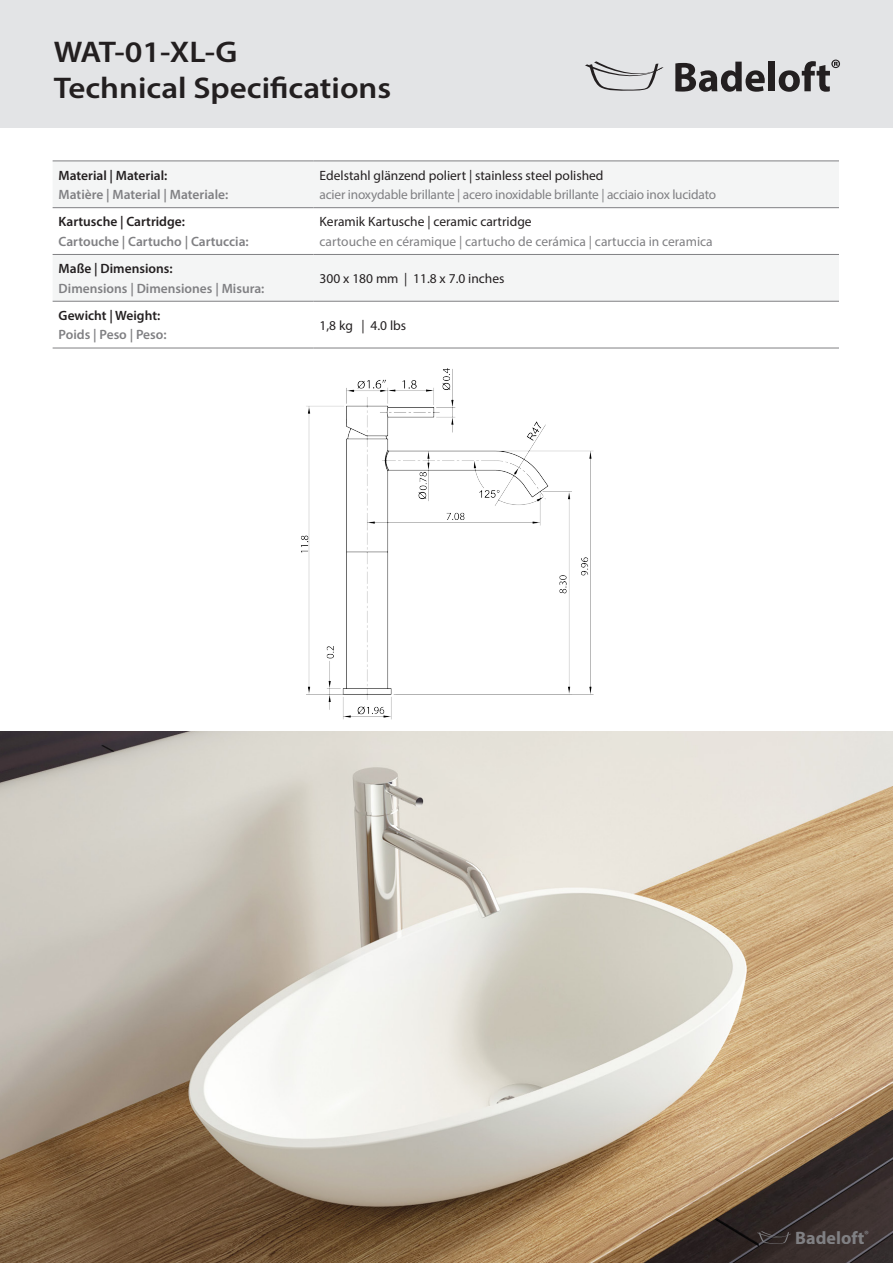
<style>
.page{position:relative;width:893px;height:1263px;background:#fff}
.page>*{position:absolute;margin:0;border:0;box-sizing:border-box;transform-origin:0 0}
.t1{font:600 30px "Myriad Pro";color:#231f20;scale:1.1 1}
.t2{font:700 18px "Myriad Pro";color:#808083}
.t3{font:13.5px "Myriad Pro";letter-spacing:-.015em;color:#808083}
.t4{font:13.5px "Myriad Pro";color:#231f20}
.t5{font:600 13.5px "Myriad Pro";color:#808083}
.t6{font:600 13.5px "Myriad Pro";color:#231f20}
</style>
<div class="page">
<div style="left:0;top:0;width:893px;height:128px;background:#e3e4e6"></div>
<svg style="left:675px;top:62px;width:90px;height:29px"></svg>
<div style="left:768px;top:62px;width:7px;height:29px;background:#231f20"></div>
<svg style="left:779px;top:60px;width:61px;height:31px"></svg>
<svg style="left:585px;top:61px;width:79px;height:30px"></svg>
<img style="left:0;top:731px;width:893px;height:532px">
<svg style="left:757px;top:1231px;width:34px;height:13px"></svg>
<div style="left:53px;top:162px;width:786px;height:45px;background:#f4f5f5"></div>
<div style="left:53px;top:255px;width:786px;height:46px;background:#f4f5f5"></div>
<hr style="left:53px;top:161px;width:261px;height:1px;background:#808083">
<hr style="left:314px;top:161px;width:525px;height:1px;background:#808083">
<hr style="left:53px;top:207px;width:261px;height:1px;background:#808083">
<hr style="left:314px;top:207px;width:525px;height:1px;background:#808083">
<hr style="left:53px;top:254px;width:261px;height:1px;background:#808083">
<hr style="left:314px;top:254px;width:525px;height:1px;background:#808083">
<hr style="left:53px;top:301px;width:261px;height:1px;background:#808083">
<hr style="left:314px;top:301px;width:525px;height:1px;background:#808083">
<hr style="left:53px;top:348px;width:261px;height:1px;background:#808083">
<hr style="left:314px;top:348px;width:525px;height:1px;background:#808083">
<img style="left:301px;top:369px;width:293px;height:351px">
<p class="t1" style="left:54px;top:32px;width:169px">WAT-01-XL-G</p>
<p class="t1" style="left:54px;top:68px;width:308px">Technical Specifications</p>
<p class="t6" style="left:59px;top:166px;width:110px">Material | Material:</p>
<p class="t5" style="left:59px;top:186px;width:171px">Matière | Material | Materiale:</p>
<p class="t6" style="left:59px;top:213px;width:128px">Kartusche | Cartridge:</p>
<p class="t5" style="left:59px;top:233px;width:192px">Cartouche | Cartucho | Cartuccia:</p>
<p class="t6" style="left:59px;top:260px;width:116px">Maße | Dimensions:</p>
<p class="t5" style="left:59px;top:280px;width:207px">Dimensions | Dimensiones | Misura:</p>
<p class="t6" style="left:59px;top:307px;width:103px">Gewicht | Weight:</p>
<p class="t5" style="left:59px;top:326px;width:110px">Poids | Peso | Peso:</p>
<p class="t4" style="left:320px;top:167px;width:285px">Edelstahl glänzend poliert | stainless steel polished</p>
<p class="t3" style="left:320px;top:186px;width:398px">acier inoxydable brillante | acero inoxidable brillante | acciaio inox lucidato</p>
<p class="t4" style="left:320px;top:214px;width:214px">Keramik Kartusche | ceramic cartridge</p>
<p class="t3" style="left:320px;top:233px;width:395px">cartouche en céramique | cartucho de cerámica | cartuccia in ceramica</p>
<p class="t4" style="left:320px;top:270px;width:186px">300 x 180 mm | 11.8 x 7.0 inches</p>
<p class="t4" style="left:320px;top:317px;width:88px">1,8 kg | 4.0 lbs</p>
<p class="t2" style="left:795px;top:1226px;width:75px">Badeloft<sup>®</sup></p>
</div>
